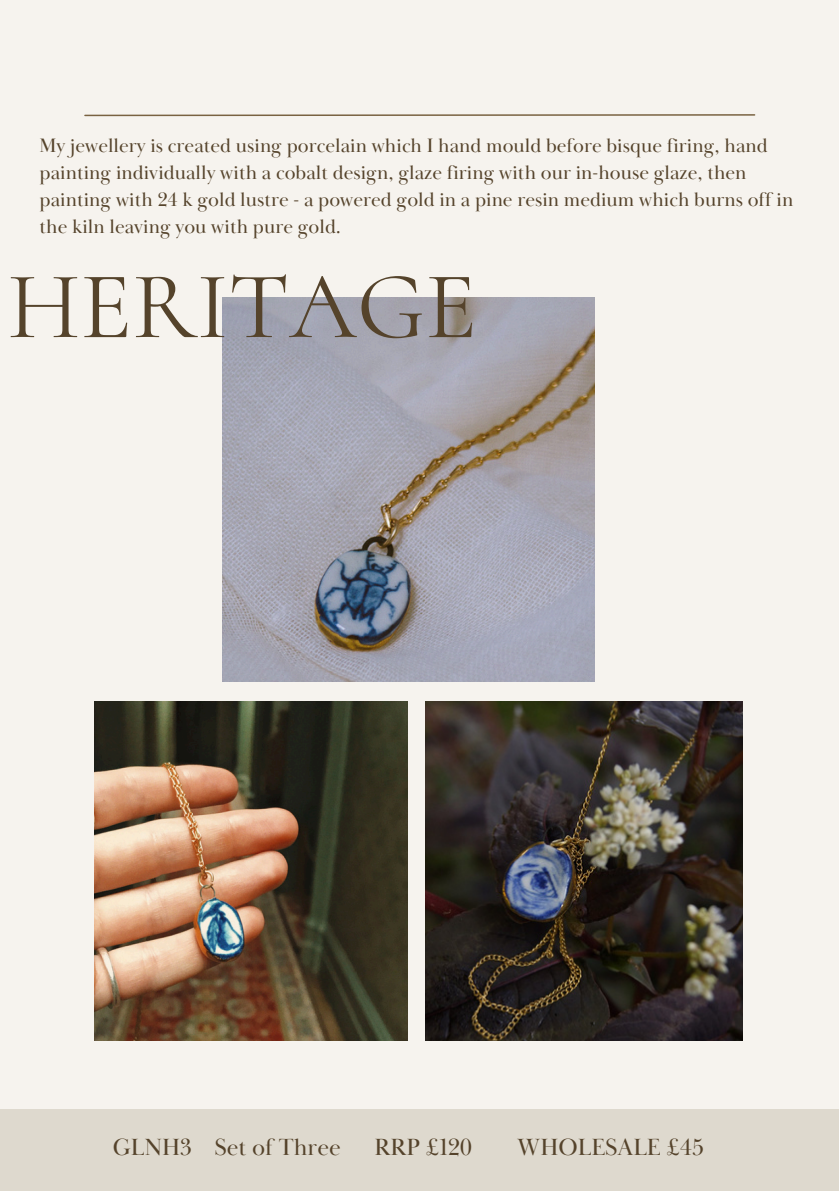
<style>
.page{position:relative;width:839px;height:1191px;background:#fff}
.page>*{position:absolute;margin:0;border:0;box-sizing:border-box;transform-origin:0 0}
.t1{font:96px "Cormorant SC";color:#55432b}
.t2{font:24px "Baskerville Display PT";color:#55432b}
.t3{font:20px/27px "Baskerville Display PT";color:#55432b}
</style>
<div class="page">
<div style="left:0;top:0;width:838px;height:1191px;background:#f6f3ee"></div>
<hr style="left:85px;top:114px;width:669px;height:2px;background:#796241">
<img style="left:222px;top:297px;width:372px;height:384px">
<div style="left:0;top:1109px;width:838px;height:82px;background:#ded9ce"></div>
<img style="left:94px;top:701px;width:314px;height:339px">
<img style="left:426px;top:701px;width:316px;height:339px">
<h1 class="t3" style="left:40px;top:132px;width:755px">My jewellery is created using porcelain which I hand mould before bisque firing, hand painting individually with a cobalt design, glaze firing with our in-house glaze, then painting with 24 k gold lustre - a powered gold in a pine resin medium which burns off in the kiln leaving you with pure gold.</h1>
<p class="t1" style="left:8px;top:248px;width:471px">HERITAGE</p>
<p class="t2" style="left:113px;top:1133px;width:229px">GLNH3 Set of Three</p>
<p class="t2" style="left:374px;top:1133px;width:99px">RRP £120</p>
<p class="t2" style="left:517px;top:1133px;width:188px">WHOLESALE £45</p>
</div>
